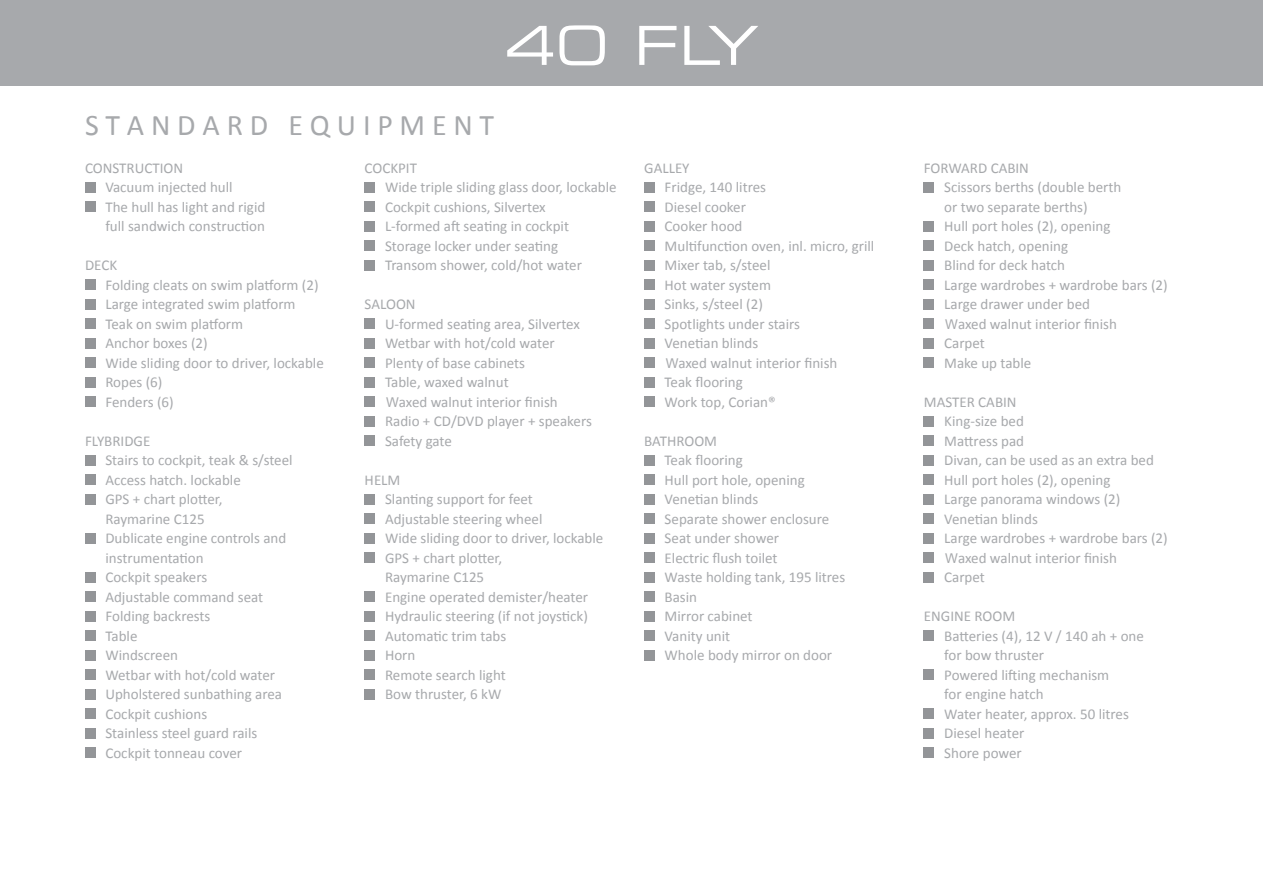
<style>
.page{position:relative;width:1263px;height:893px;background:#fff}
.page>*{position:absolute;margin:0;border:0;box-sizing:border-box;transform-origin:0 0}
.t1{font:54px "Eurostile LT Std Ex 2";color:#fff}
.t2{font:30px "Calibri";color:#a7a9ac}
.t3{font:15px/19.5px "Calibri";color:#a7a9ac}
.s1{font-family:"Arial";font-size:13.5px}
</style>
<div class="page">
<div style="left:85px;top:182px;width:10px;height:10px;background:#939598"></div>
<div style="left:85px;top:202px;width:10px;height:10px;background:#939598"></div>
<div style="left:85px;top:280px;width:10px;height:10px;background:#939598"></div>
<div style="left:85px;top:299px;width:10px;height:10px;background:#939598"></div>
<div style="left:85px;top:319px;width:10px;height:10px;background:#939598"></div>
<div style="left:85px;top:338px;width:10px;height:10px;background:#939598"></div>
<div style="left:85px;top:358px;width:10px;height:10px;background:#939598"></div>
<div style="left:85px;top:377px;width:10px;height:10px;background:#939598"></div>
<div style="left:85px;top:397px;width:10px;height:10px;background:#939598"></div>
<div style="left:85px;top:455px;width:10px;height:10px;background:#939598"></div>
<div style="left:85px;top:475px;width:10px;height:10px;background:#939598"></div>
<div style="left:85px;top:494px;width:10px;height:10px;background:#939598"></div>
<div style="left:85px;top:533px;width:10px;height:10px;background:#939598"></div>
<div style="left:85px;top:572px;width:10px;height:10px;background:#939598"></div>
<div style="left:85px;top:592px;width:10px;height:10px;background:#939598"></div>
<div style="left:85px;top:611px;width:10px;height:10px;background:#939598"></div>
<div style="left:85px;top:631px;width:10px;height:10px;background:#939598"></div>
<div style="left:85px;top:650px;width:10px;height:10px;background:#939598"></div>
<div style="left:85px;top:670px;width:10px;height:10px;background:#939598"></div>
<div style="left:85px;top:689px;width:10px;height:10px;background:#939598"></div>
<div style="left:85px;top:709px;width:10px;height:10px;background:#939598"></div>
<div style="left:85px;top:728px;width:10px;height:10px;background:#939598"></div>
<div style="left:85px;top:748px;width:10px;height:10px;background:#939598"></div>
<div style="left:365px;top:182px;width:10px;height:10px;background:#939598"></div>
<div style="left:365px;top:202px;width:10px;height:10px;background:#939598"></div>
<div style="left:365px;top:221px;width:10px;height:10px;background:#939598"></div>
<div style="left:365px;top:241px;width:10px;height:10px;background:#939598"></div>
<div style="left:365px;top:260px;width:10px;height:10px;background:#939598"></div>
<div style="left:365px;top:319px;width:10px;height:10px;background:#939598"></div>
<div style="left:365px;top:338px;width:10px;height:10px;background:#939598"></div>
<div style="left:365px;top:358px;width:10px;height:10px;background:#939598"></div>
<div style="left:365px;top:377px;width:10px;height:10px;background:#939598"></div>
<div style="left:365px;top:397px;width:10px;height:10px;background:#939598"></div>
<div style="left:365px;top:416px;width:10px;height:10px;background:#939598"></div>
<div style="left:365px;top:436px;width:10px;height:10px;background:#939598"></div>
<div style="left:365px;top:494px;width:10px;height:10px;background:#939598"></div>
<div style="left:365px;top:514px;width:10px;height:10px;background:#939598"></div>
<div style="left:365px;top:533px;width:10px;height:10px;background:#939598"></div>
<div style="left:365px;top:553px;width:10px;height:10px;background:#939598"></div>
<div style="left:365px;top:592px;width:10px;height:10px;background:#939598"></div>
<div style="left:365px;top:611px;width:10px;height:10px;background:#939598"></div>
<div style="left:365px;top:631px;width:10px;height:10px;background:#939598"></div>
<div style="left:365px;top:650px;width:10px;height:10px;background:#939598"></div>
<div style="left:365px;top:670px;width:10px;height:10px;background:#939598"></div>
<div style="left:365px;top:689px;width:10px;height:10px;background:#939598"></div>
<div style="left:644px;top:182px;width:10px;height:10px;background:#939598"></div>
<div style="left:644px;top:202px;width:10px;height:10px;background:#939598"></div>
<div style="left:644px;top:221px;width:10px;height:10px;background:#939598"></div>
<div style="left:644px;top:241px;width:10px;height:10px;background:#939598"></div>
<div style="left:644px;top:260px;width:10px;height:10px;background:#939598"></div>
<div style="left:644px;top:280px;width:10px;height:10px;background:#939598"></div>
<div style="left:644px;top:299px;width:10px;height:10px;background:#939598"></div>
<div style="left:644px;top:319px;width:10px;height:10px;background:#939598"></div>
<div style="left:644px;top:338px;width:10px;height:10px;background:#939598"></div>
<div style="left:644px;top:358px;width:10px;height:10px;background:#939598"></div>
<div style="left:644px;top:377px;width:10px;height:10px;background:#939598"></div>
<div style="left:644px;top:397px;width:10px;height:10px;background:#939598"></div>
<div style="left:644px;top:455px;width:10px;height:10px;background:#939598"></div>
<div style="left:644px;top:475px;width:10px;height:10px;background:#939598"></div>
<div style="left:644px;top:494px;width:10px;height:10px;background:#939598"></div>
<div style="left:644px;top:514px;width:10px;height:10px;background:#939598"></div>
<div style="left:644px;top:533px;width:10px;height:10px;background:#939598"></div>
<div style="left:644px;top:553px;width:10px;height:10px;background:#939598"></div>
<div style="left:644px;top:572px;width:10px;height:10px;background:#939598"></div>
<div style="left:644px;top:592px;width:10px;height:10px;background:#939598"></div>
<div style="left:644px;top:611px;width:10px;height:10px;background:#939598"></div>
<div style="left:644px;top:631px;width:10px;height:10px;background:#939598"></div>
<div style="left:644px;top:650px;width:10px;height:10px;background:#939598"></div>
<div style="left:924px;top:182px;width:10px;height:10px;background:#939598"></div>
<div style="left:924px;top:221px;width:10px;height:10px;background:#939598"></div>
<div style="left:924px;top:241px;width:10px;height:10px;background:#939598"></div>
<div style="left:924px;top:260px;width:10px;height:10px;background:#939598"></div>
<div style="left:924px;top:280px;width:10px;height:10px;background:#939598"></div>
<div style="left:924px;top:299px;width:10px;height:10px;background:#939598"></div>
<div style="left:924px;top:319px;width:10px;height:10px;background:#939598"></div>
<div style="left:924px;top:338px;width:10px;height:10px;background:#939598"></div>
<div style="left:924px;top:358px;width:10px;height:10px;background:#939598"></div>
<div style="left:924px;top:416px;width:10px;height:10px;background:#939598"></div>
<div style="left:924px;top:436px;width:10px;height:10px;background:#939598"></div>
<div style="left:924px;top:455px;width:10px;height:10px;background:#939598"></div>
<div style="left:924px;top:475px;width:10px;height:10px;background:#939598"></div>
<div style="left:924px;top:494px;width:10px;height:10px;background:#939598"></div>
<div style="left:924px;top:514px;width:10px;height:10px;background:#939598"></div>
<div style="left:924px;top:533px;width:10px;height:10px;background:#939598"></div>
<div style="left:924px;top:553px;width:10px;height:10px;background:#939598"></div>
<div style="left:924px;top:572px;width:10px;height:10px;background:#939598"></div>
<div style="left:924px;top:631px;width:10px;height:10px;background:#939598"></div>
<div style="left:924px;top:670px;width:10px;height:10px;background:#939598"></div>
<div style="left:924px;top:709px;width:10px;height:10px;background:#939598"></div>
<div style="left:924px;top:728px;width:10px;height:10px;background:#939598"></div>
<div style="left:924px;top:748px;width:10px;height:10px;background:#939598"></div>
<div style="left:0;top:0;width:1263px;height:85px;background:#a7a9ac"></div>
<h1 class="t1" style="left:504px;top:8px;width:256px">40 FLY</h1>
<h2 class="t2" style="left:85px;top:106px;width:411px">S T A N D A R D E Q U I P M E N T</h2>
<p class="t3" style="left:105px;top:158px;width:161px;text-indent:-20px">CONSTRUCTION<br>Vacuum injected hull<br>The hull has light and rigid full sandwich construction</p>
<p class="t3" style="left:105px;top:256px;width:220px;text-indent:-20px">DECK<br>Folding cleats on swim platform (2)<br>Large integrated swim platform<br>Teak on swim platform<br>Anchor boxes (2)<br>Wide sliding door to driver, lockable<br>Ropes (6)<br>Fenders (6)</p>
<p class="t3" style="left:105px;top:431px;width:189px;text-indent:-20px">FLYBRIDGE<br>Stairs to cockpit, teak &amp; s/steel<br>Access hatch. lockable<br>GPS + chart plotter,<br>Raymarine C125<br>Dublicate engine controls and instrumentation<br>Cockpit speakers<br>Adjustable command seat<br>Folding backrests<br>Table<br>Windscreen<br>Wetbar with hot/cold water<br>Upholstered sunbathing area<br>Cockpit cushions<br>Stainless steel guard rails<br>Cockpit tonneau cover</p>
<p class="t3" style="left:385px;top:158px;width:233px;text-indent:-20px">COCKPIT<br>Wide triple sliding glass door, lockable<br>Cockpit cushions, Silvertex<br>L-formed aft seating in cockpit<br>Storage locker under seating<br>Transom shower, cold/hot water</p>
<p class="t3" style="left:385px;top:295px;width:208px;text-indent:-20px">SALOON<br>U-formed seating area, Silvertex<br>Wetbar with hot/cold water<br>Plenty of base cabinets<br>Table, waxed walnut<br><span class="s1">W</span>axed walnut interior finish<br>Radio + CD/DVD player + speakers<br>Safety gate</p>
<p class="t3" style="left:385px;top:470px;width:220px;text-indent:-20px">HELM<br>Slanting support for feet<br>Adjustable steering wheel<br>Wide sliding door to driver, lockable<br>GPS + chart plotter,<br>Raymarine C125<br>Engine operated demister/heater<br>Hydraulic steering (if not joystick)<br>Automatic trim tabs<br>Horn<br>Remote search light<br>Bow thruster, 6 kW</p>
<p class="t3" style="left:665px;top:158px;width:211px;text-indent:-20px">GALLEY<br>Fridge, 140 litres<br>Diesel cooker<br>Cooker hood<br>Multifunction oven, inl. micro, grill<br>Mixer tab, s/steel<br>Hot water system<br>Sinks, s/steel (2)<br>Spotlights under stairs<br>Venetian blinds<br><span class="s1">W</span>axed walnut interior finish<br>Teak flooring<br>Work top, Corian®</p>
<p class="t3" style="left:665px;top:431px;width:182px;text-indent:-20px">BATHROOM<br>Teak flooring<br>Hull port hole, opening<br>Venetian blinds<br>Separate shower enclosure<br>Seat under shower<br>Electric flush toilet<br>Waste holding tank, 195 litres<br>Basin<br>Mirror cabinet<br>Vanity unit<br>Whole body mirror on door</p>
<p class="t3" style="left:944px;top:158px;width:225px;text-indent:-20px">FORWARD CABIN<br>Scissors berths (double berth<br>or two separate berths)<br>Hull port holes (2), opening<br>Deck hatch, opening<br>Blind for deck hatch<br>Large wardrobes + wardrobe bars (2)<br>Large drawer under bed<br><span class="s1">W</span>axed walnut interior finish<br>Carpet<br>Make up table</p>
<p class="t3" style="left:944px;top:392px;width:225px;text-indent:-20px">MASTER CABIN<br>King-size bed<br>Mattress pad<br>Divan, can be used as an extra bed<br>Hull port holes (2), opening<br>Large panorama windows (2)<br>Venetian blinds<br>Large wardrobes + wardrobe bars (2)<br><span class="s1">W</span>axed walnut interior finish<br>Carpet</p>
<p class="t3" style="left:944px;top:607px;width:201px;text-indent:-20px">ENGINE ROOM<br>Batteries (4), 12 V / 140 ah + one for bow thruster<br>Powered lifting mechanism<br>for engine hatch<br>Water heater, approx. 50 litres<br>Diesel heater<br>Shore power</p>
</div>
